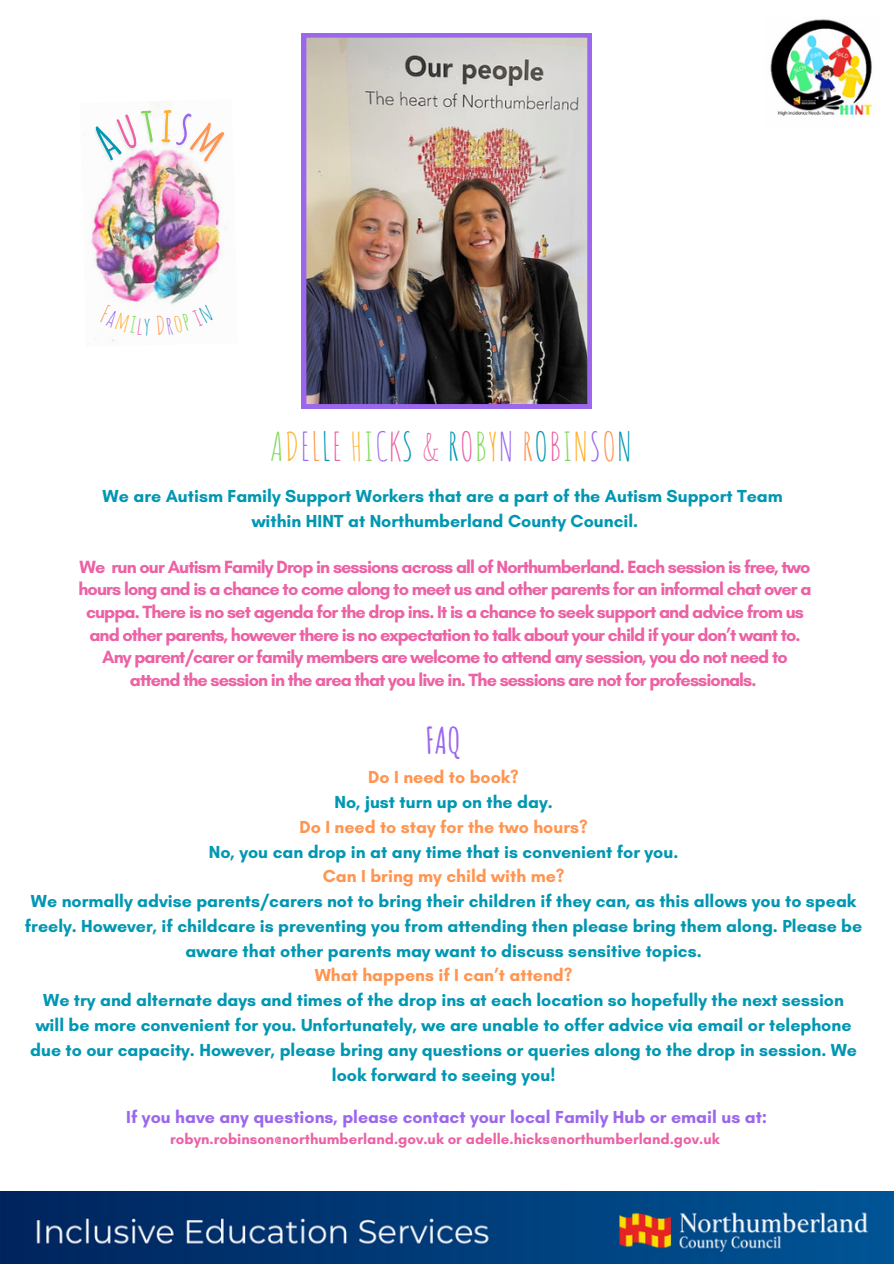
<style>
.page{position:relative;width:894px;height:1264px;background:#fff}
.page>*{position:absolute;margin:0;border:0;box-sizing:border-box;transform-origin:0 0}
.t1{font:38.55px "Amatic SC";letter-spacing:.025em;color:#0097b2}
.t2{font:700 36.15px "Amatic SC";color:#9b68ed}
.t3{font:700 18px/22.5px "Glacial Indifference";letter-spacing:-.05em;color:#ec62a4;text-align:center}
.t4{font:700 17.7px/24.8px "Glacial Indifference";color:#0097b2;text-align:center}
.t5{font:700 17.7px "Glacial Indifference";color:#ff9550}
.t6{font:700 17.7px "Glacial Indifference";color:#9b68ed}
.t7{font:700 15px "Glacial Indifference";color:#ec62a4}
.s1{color:#7ed957}
.s2{color:#ffaf28}
.s3{color:#9b68ed}
.s4{color:#ff9550}
.s5{color:#ec62a4}
</style>
<div class="page">
<img style="left:91px;top:176px;width:135px;height:166px">
<img style="left:109px;top:101px;width:99px;height:75px">
<img style="left:770px;top:19px;width:103px;height:97px">
<img style="left:302px;top:33px;width:289px;height:375px">
<img style="left:0;top:1191px;width:893px;height:72px">
<svg style="left:95px;top:109px;width:60px;height:52px"></svg>
<svg style="left:161px;top:109px;width:63px;height:53px"></svg>
<svg style="left:99px;top:305px;width:51px;height:30px"></svg>
<svg style="left:157px;top:305px;width:56px;height:30px"></svg>
<h1 class="t1" style="left:270px;top:422px;width:363px"><span class="s1">A</span><span class="s2">D</span><span class="s3">E</span><span class="s4">L</span>L<span class="s5">E</span> <span class="s2">H</span><span class="s1">I</span><span class="s3">C</span><span class="s5">K</span>S <span class="s5">&amp;</span> R<span class="s5">O</span><span class="s1">B</span><span class="s2">Y</span><span class="s3">N</span> <span class="s4">R</span>O<span class="s5">B</span><span class="s1">I</span><span class="s2">N</span><span class="s3">S</span><span class="s4">O</span>N</h1>
<p class="t4" style="left:103px;top:483px;width:681px">We are Autism Family Support Workers that are a part of the Autism Support Team within HINT at Northumberland County Council.</p>
<p class="t3" style="left:78px;top:555px;width:734px">We run our Autism Family Drop in sessions across all of Northumberland. Each session is free, two hours long and is a chance to come along to meet us and other parents for an informal chat over a cuppa. There is no set agenda for the drop ins. It is a chance to seek support and advice from us and other parents, however there is no expectation to talk about your child if your don’t want to.<br>Any parent/carer or family members are welcome to attend any session, you do not need to attend the session in the area that you live in. The sessions are not for professionals.</p>
<h2 class="t2" style="left:425px;top:717px;width:38px">FAQ</h2>
<p class="t5" style="left:368px;top:766px;width:152px">Do I need to book?</p>
<p class="t4" style="left:334px;top:789px;width:220px">No, just turn up on the day.</p>
<p class="t5" style="left:299px;top:816px;width:290px">Do I need to stay for the two hours?</p>
<p class="t4" style="left:209px;top:839px;width:471px">No, you can drop in at any time that is convenient for you.</p>
<p class="t5" style="left:322px;top:865px;width:243px">Can I bring my child with me?</p>
<p class="t4" style="left:25px;top:888px;width:838px">We normally advise parents/carers not to bring their children if they can, as this allows you to speak freely. However, if childcare is preventing you from attending then please bring them along. Please be aware that other parents may want to discuss sensitive topics.</p>
<p class="t5" style="left:315px;top:964px;width:259px">What happens if I can’t attend?</p>
<p class="t4" style="left:30px;top:987px;width:828px">We try and alternate days and times of the drop ins at each location so hopefully the next session will be more convenient for you. Unfortunately, we are unable to offer advice via email or telephone due to our capacity. However, please bring any questions or queries along to the drop in session. We look forward to seeing you!</p>
<p class="t6" style="left:126px;top:1105px;width:642px">If you have any questions, please contact your local Family Hub or email us at:</p>
<p class="t7" style="left:170px;top:1129px;width:551px">robyn.robinson@northumberland.gov.uk or adelle.hicks@northumberland.gov.uk</p>
</div>
